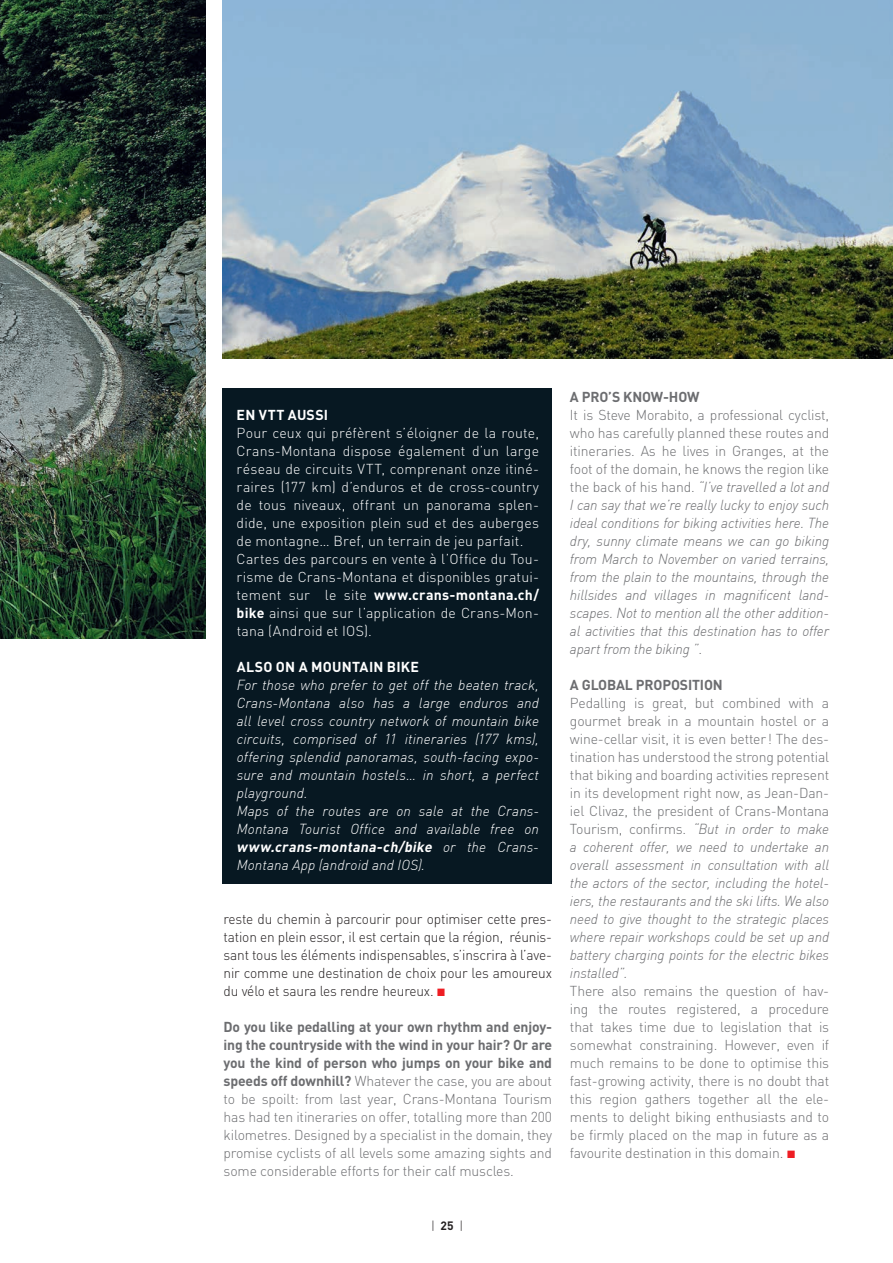
<style>
.page{position:relative;width:893px;height:1263px;background:#fff}
.page>*{position:absolute;margin:0;border:0;box-sizing:border-box;transform-origin:0 0}
.Texte_EN{font:italic 300 14.25px/18px "DIN";letter-spacing:-.01em;color:#6c6d70;text-align:justify}
.Texte_EN-2{font:300 14.25px/18px "DIN";letter-spacing:-.01em;color:#6c6d70;text-align:justify}
.Texte_FR{font:300 14.25px/18px "DIN";letter-spacing:.01em;color:#fff;text-align:justify}
.Texte_FR-2{font:italic 300 14.25px/18px "DIN";letter-spacing:.01em;color:#fff;text-align:justify}
.Texte_FR-3{font:300 14.25px/18px "DIN";letter-spacing:-.01em;color:#231f20;text-align:justify;scale:.96 1}
.Texte_EN-3{font:700 14.25px "DIN";letter-spacing:-.01em;color:#6c6d70}
.Texte_FR-4{font:700 14.25px "DIN";letter-spacing:.015em;color:#fff}
.Texte_EN-4{font:300 12px "DIN";color:#231f20}
.s1{font-weight:700}
.s2{font-family:"Chronicle Text G1";font-weight:400;font-size:12px;color:#ee1d23}
.s3{font-style:normal}
</style>
<div class="page">
<img style="left:223px;top:0;width:670px;height:359px">
<img style="left:0;top:0;width:206px;height:638px">
<div style="left:223px;top:389px;width:329px;height:495px;background:#071822"></div>
<p class="Texte_FR-4" style="left:237px;top:406px;width:93px">EN VTT AUSSI</p>
<p class="Texte_FR" style="left:237px;top:424px;width:304px">Pour ceux qui préfèrent s’éloigner de la route, Crans-Montana dispose également d’un large réseau de circuits VTT, comprenant onze itiné&shy;raires (177 km) d’enduros et de cross-country de tous niveaux, offrant un panorama splen&shy;dide, une exposition plein sud et des auberges de montagne… Bref, un terrain de jeu parfait.</p>
<p class="Texte_FR" style="left:237px;top:550px;width:304px">Cartes des parcours en vente à l’Office du Tou&shy;risme de Crans-Montana et disponibles gratui&shy;tement sur le site <span class="s1">www.crans-montana.ch/ bike</span> ainsi que sur l’application de Crans-Mon&shy;tana (Android et IOS).</p>
<p class="Texte_FR-4" style="left:237px;top:658px;width:184px">ALSO ON A MOUNTAIN BIKE</p>
<p class="Texte_FR-2" style="left:237px;top:676px;width:304px">For those who prefer to get off the beaten track, Crans-Montana also has a large enduros and all level cross country network of mountain bike circuits, comprised of 11 itineraries (177 kms), offering splendid panoramas, south-facing expo&shy;sure and mountain hostels… in short, a perfect playground.</p>
<p class="Texte_FR-2" style="left:237px;top:802px;width:304px">Maps of the routes are on sale at the Crans-Montana Tourist Office and available free on <span class="s1">www.crans-montana-ch/bike</span> o r th e C ra n s - Montana App (android and IOS).</p>
<p class="Texte_FR-3" style="left:224px;top:910px;width:344px">reste du chemin à parcourir pour optimiser cette pres&shy;tation en plein essor, il est certain que la région, réunis&shy;sant tous les éléments indispensables, s’inscrira à l’ave&shy;nir comme une destination de choix pour les amoureux du vélo et saura les rendre heureux. <span class="s2">•</span></p>
<p class="Texte_EN-2" style="left:224px;top:1018px;width:330px"><span class="s1">Do you like pedalling at your own rhythm and enjoy&shy;ing the countryside with the wind in your hair? Or are you the kind of person who jumps on your bike and speeds off downhill?</span> Whatever the case, you are about to be spoilt: from last year, Crans-Montana Tourism has had ten itineraries on offer, totalling more than 200 kilometres. Designed by a specialist in the domain, they promise cyclists of all levels some amazing sights and some considerable efforts for their calf muscles.</p>
<p class="Texte_EN-4" style="left:431px;top:1218px;width:33px">| <span class="s1">25</span> |</p>
<p class="Texte_EN-3" style="left:570px;top:388px;width:131px">A PRO’S KNOW-HOW</p>
<p class="Texte_EN" style="left:570px;top:406px;width:261px"><span class="s3">It is Steve Morabito, a professional cyclist, who has carefully planned these routes and itineraries. As he lives in Granges, at the foot of the domain, he knows the region like the back of his hand.</span> “I’ve travelled a lot and I can say that we’re really lucky to enjoy such ideal conditions for biking activities here. The dry, sunny climate means we can go biking from March to November on varied terrains, from the plain to the mountains, through the hillsides and villages in magnificent land&shy;scapes. Not to mention all the other addition&shy;al activities that this destination has to offer apart from the biking ”<span class="s3">.</span></p>
<p class="Texte_EN-3" style="left:570px;top:676px;width:154px">A GLOBAL PROPOSITION</p>
<p class="Texte_EN" style="left:570px;top:694px;width:261px"><span class="s3">Pedalling is great, but combined with a gourmet break in a mountain hostel or a wine-cellar visit, it is even better ! The des&shy;tination has understood the strong potential that biking and boarding activities represent in its development right now, as Jean-Dan&shy;iel Clivaz, the president of Crans-Montana Tourism, confirms.</span> “But in order to make a coherent offer, we need to undertake an overall assessment in consultation with all the actors of the sector, including the hotel&shy;iers, the restaurants and the ski lifts. We also need to give thought to the strategic places where repair workshops could be set up and battery charging points for the electric bikes installed”.</p>
<p class="Texte_EN-2" style="left:570px;top:982px;width:261px">There also remains the question of hav&shy;ing the routes registered, a procedure that takes time due to legislation that is somewhat constraining. However, even if much remains to be done to optimise this fast-growing activity, there is no doubt that this region gathers together all the ele&shy;ments to delight biking enthusiasts and to be firmly placed on the map in future as a favourite destination in this domain. <span class="s2">•</span></p>
</div>
